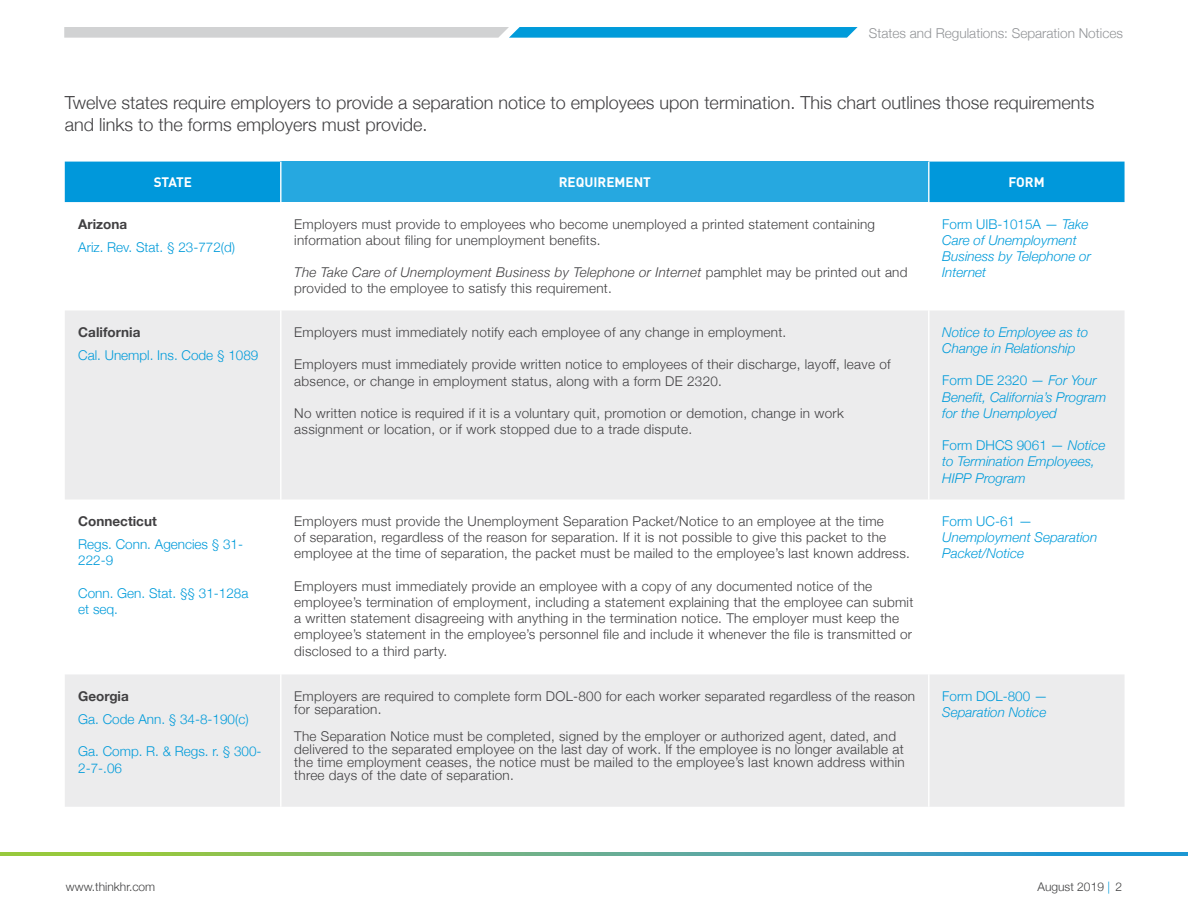
<style>
.page{position:relative;width:1188px;height:918px;background:#fff}
.page>*{position:absolute;margin:0;border:0;box-sizing:border-box;transform-origin:0 0}
.List_Paragraph_Numbe{font:300 18px/21.6px "Helvetica Neue";color:#414042}
.t1{font:300 13.65px "Helvetica Neue";color:#939598}
.t2{font:300 13.5px/16.2px "Helvetica Neue";letter-spacing:.02em;color:#414042}
.Paragraph_Text{font:italic 300 13.5px/16.2px "Helvetica Neue";color:#009bda}
.Paragraph_Text-2{font:300 13.5px/16.2px "Helvetica Neue";color:#009bda}
.t3{font:700 13.5px "Helvetica Neue";color:#414042}
.Section_Subtitle{font:700 13.5px "GMVDIN Pro";color:#fff}
.t4{font:300 12px "Helvetica Neue";color:#404041}
.s1{font-style:italic}
.s2{font-style:normal}
.s3{color:#009bda}
</style>
<div class="page">
<svg style="left:64px;top:27px;width:794px;height:11px"></svg>
<svg style="left:0;top:852px;width:1188px;height:3px"></svg>
<div style="left:65px;top:162px;width:1060px;height:40px;background:#0098db"></div>
<div style="left:281px;top:162px;width:648px;height:40px;background:#26a8e0"></div>
<svg style="left:65px;top:311px;width:1060px;height:496px;fill:#ececed"></svg>
<hr style="left:280px;top:162px;width:1px;height:40px;background:#fff">
<hr style="left:928px;top:162px;width:1px;height:40px;background:#fff">
<hr style="left:280px;top:310px;width:1px;height:190px;background:#fff">
<hr style="left:928px;top:310px;width:1px;height:190px;background:#fff">
<hr style="left:280px;top:500px;width:1px;height:174px;background:#fff">
<hr style="left:928px;top:500px;width:1px;height:174px;background:#fff">
<hr style="left:280px;top:674px;width:1px;height:133px;background:#fff">
<hr style="left:928px;top:674px;width:1px;height:133px;background:#fff">
<p class="t1" style="left:869px;top:22px;width:256px">States and Regulations: Separation Notices</p>
<p class="List_Paragraph_Numbe" style="left:65px;top:91px;width:1031px">Twelve states require employers to provide a separation notice to employees upon termination. This chart outlines those requirements and links to the forms employers must provide.</p>
<p class="Section_Subtitle" style="left:154px;top:172px;width:40px">STATE</p>
<p class="Section_Subtitle" style="left:559px;top:172px;width:94px">REQUIREMENT</p>
<p class="Section_Subtitle" style="left:1009px;top:172px;width:38px">FORM</p>
<p class="t3" style="left:78px;top:213px;width:50px">Arizona</p>
<p class="Paragraph_Text-2" style="left:78px;top:238px;width:158px">Ariz. Rev. Stat. § 23-772(d)</p>
<p class="t3" style="left:78px;top:322px;width:64px">California</p>
<p class="Paragraph_Text-2" style="left:78px;top:346px;width:182px">Cal. Unempl. Ins. Code § 1089</p>
<p class="t3" style="left:78px;top:511px;width:80px">Connecticut</p>
<p class="Paragraph_Text-2" style="left:78px;top:535px;width:166px">Regs. Conn. Agencies § 31-<br>222-9</p>
<p class="Paragraph_Text-2" style="left:78px;top:584px;width:172px">Conn. Gen. Stat. §§ 31-128a et seq.</p>
<p class="t3" style="left:78px;top:686px;width:52px">Georgia</p>
<p class="Paragraph_Text-2" style="left:78px;top:710px;width:172px">Ga. Code Ann. § 34-8-190(c)</p>
<p class="Paragraph_Text-2" style="left:78px;top:743px;width:185px">Ga. Comp. R. &amp; Regs. r. § 300-<br>2-7-.06</p>
<p class="t2" style="left:294px;top:215px;width:582px">Employers must provide to employees who become unemployed a printed statement containing information about filing for unemployment benefits.</p>
<p class="t2" style="left:294px;top:263px;width:615px"><span class="s1">The Take Care of Unemployment Business by Telephone or Internet</span> pamphlet may be printed out and provided to the employee to satisfy this requirement.</p>
<p class="t2" style="left:294px;top:323px;width:494px">Employers must immediately notify each employee of any change in employment.</p>
<p class="t2" style="left:294px;top:356px;width:598px">Employers must immediately provide written notice to employees of their discharge, layoff, leave of absence, or change in employment status, along with a form DE 2320.</p>
<p class="t2" style="left:294px;top:404px;width:551px">No written notice is required if it is a voluntary quit, promotion or demotion, change in work assignment or location, or if work stopped due to a trade dispute.</p>
<p class="t2" style="left:294px;top:512px;width:617px">Employers must provide the Unemployment Separation Packet/Notice to an employee at the time<br>of separation, regardless of the reason for separation. If it is not possible to give this packet to the employee at the time of separation, the packet must be mailed to the employee’s last known address.</p>
<p class="t2" style="left:294px;top:577px;width:621px">Employers must immediately provide an employee with a copy of any documented notice of the employee’s termination of employment, including a statement explaining that the employee can submit a written statement disagreeing with anything in the termination notice. The employer must keep the employee’s statement in the employee’s personnel file and include it whenever the file is transmitted or disclosed to a third party.</p>
<p class="t2" style="left:294px;top:689px;width:622px;line-height:13.2px">Employers are required to complete form DOL-800 for each worker separated regardless of the reason for separation.</p>
<p class="t2" style="left:294px;top:728px;width:612px;line-height:13.2px">The Separation Notice must be completed, signed by the employer or authorized agent, dated, and delivered to the separated employee on the last day of work. If the employee is no longer available at the time employment ceases, the notice must be mailed to the employee’s last known address within three days of the date of separation.</p>
<p class="Paragraph_Text" style="left:942px;top:215px;width:150px"><span class="s2">Form UIB-1015A —</span> Take<br>Care of Unemployment<br>Business by Telephone or<br>Internet</p>
<p class="Paragraph_Text" style="left:942px;top:323px;width:148px">Notice to Employee as to</p>
<p class="Paragraph_Text" style="left:942px;top:339px;width:135px">Change in Relationship</p>
<p class="Paragraph_Text-2" style="left:942px;top:372px;width:156px">Form DE 2320 <span class="s1">— For Your</span></p>
<p class="Paragraph_Text" style="left:942px;top:388px;width:166px">Benefit, California’s Program</p>
<p class="Paragraph_Text" style="left:942px;top:404px;width:116px">for the Unemployed</p>
<p class="Paragraph_Text" style="left:942px;top:436px;width:165px"><span class="s2">Form DHCS 9061 —</span> Notice to Termination Employees,<br>HIPP Program</p>
<p class="Paragraph_Text" style="left:942px;top:512px;width:157px"><span class="s2">Form UC-61 —<br></span>Unemployment Separation<br>Packet/Notice</p>
<p class="Paragraph_Text" style="left:942px;top:687px;width:107px"><span class="s2">Form DOL-800 —<br></span>Separation Notice</p>
<p class="t4" style="left:66px;top:877px;width:91px">www.thinkhr.com</p>
<p class="t4" style="left:1038px;top:877px;width:86px">August 2019 <span class="s3">|</span> 2</p>
</div>
